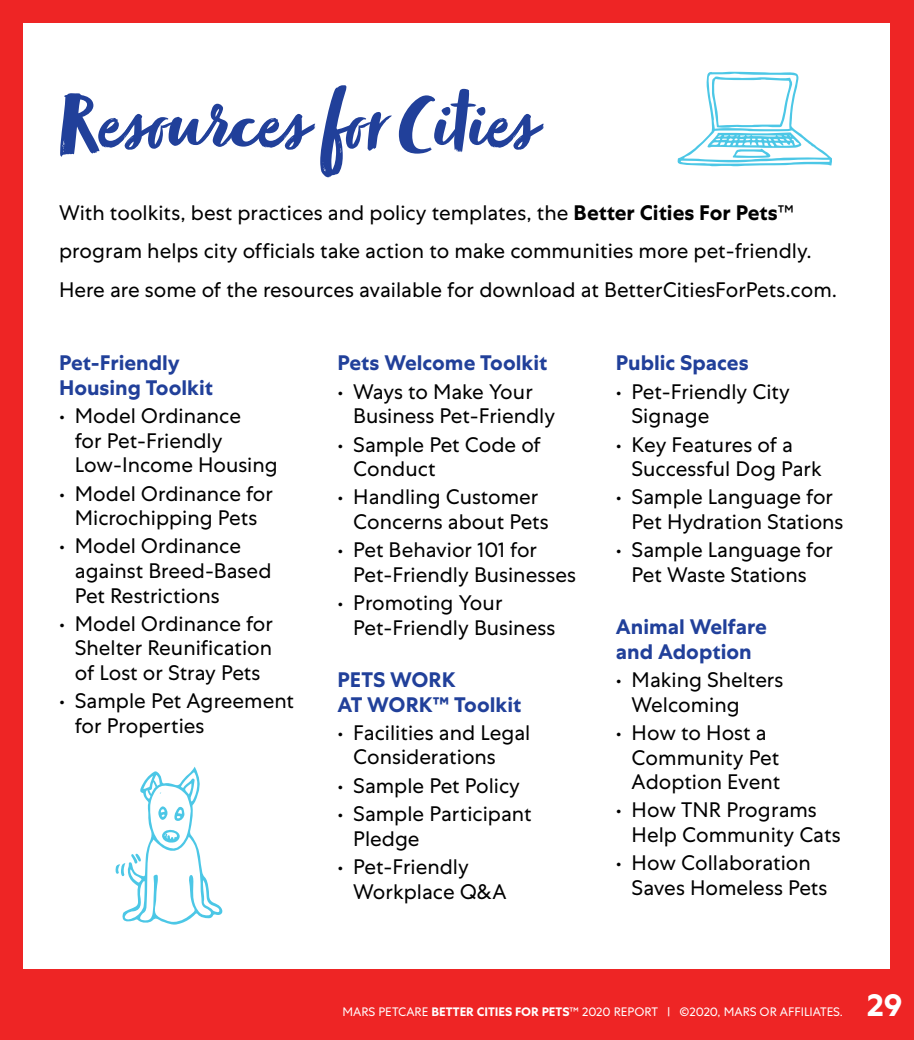
<style>
.page{position:relative;width:914px;height:1040px;background:#ee2525}
.page>*{position:absolute;margin:0;border:0;box-sizing:border-box;transform-origin:0 0}
.t1{font:87.5px "Zooja";color:#21409a}
.t2{font:700 31.5px "Mars Centra";color:#fff}
.t3{font:21px/24.5px "Mars Centra";color:#000}
.t4{font:700 21px/24.5px "Mars Centra";color:#21409a}
.t5{font:12.25px "Mars Centra";color:#fff}
.s1{font-weight:700}
</style>
<div class="page">
<div style="left:24px;top:24px;width:866px;height:945px;background:#fff"></div>
<svg style="left:115px;top:766px;width:108px;height:158px"></svg>
<svg style="left:677px;top:72px;width:155px;height:94px"></svg>
<h1 class="t1" style="left:59px;top:78px;width:473px">Resources for Cities</h1>
<p class="t3" style="left:59px;top:193px;width:779px;line-height:38.5px">With toolkits, best practices and policy templates, the <span class="s1">Better Cities For Pets</span>™ program helps city officials take action to make communities more pet-friendly.<br>Here are some of the resources available for download at BetterCitiesForPets.com.</p>
<p class="t4" style="left:59px;top:351px;width:155px">Pet-Friendly<br>Housing Toolkit</p>
<p class="t3" style="left:75px;top:403px;width:204px;text-indent:-16px">• Model Ordinance<br>for Pet-Friendly<br>Low-Income Housing</p>
<p class="t3" style="left:59px;top:481px;width:215px;text-align:center">• Model Ordinance for<br>Microchipping Pets</p>
<p class="t3" style="left:75px;top:534px;width:198px;text-indent:-16px">• Model Ordinance against Breed-Based<br>Pet Restrictions</p>
<p class="t3" style="left:75px;top:611px;width:200px;text-align:justify;text-indent:-16px">• Model Ordinance for Shelter Reunification of Lost or Stray Pets</p>
<p class="t3" style="left:75px;top:689px;width:221px;text-indent:-16px">• Sample Pet Agreement for Properties</p>
<p class="t4" style="left:337px;top:351px;width:211px">Pets Welcome Toolkit</p>
<p class="t3" style="left:353px;top:379px;width:203px;text-indent:-16px">• Ways to Make Your<br>Business Pet-Friendly</p>
<p class="t3" style="left:353px;top:432px;width:189px;text-indent:-16px">• Sample Pet Code of<br>Conduct</p>
<p class="t3" style="left:353px;top:485px;width:197px;text-indent:-16px">• Handling Customer<br>Concerns about Pets</p>
<p class="t3" style="left:353px;top:538px;width:224px;text-indent:-16px">• Pet Behavior 101 for<br>Pet-Friendly Businesses</p>
<p class="t3" style="left:353px;top:591px;width:203px;text-indent:-16px">• Promoting Your<br>Pet-Friendly Business</p>
<p class="t4" style="left:337px;top:667px;width:185px">PETS WORK<br>AT WORK™ Toolkit</p>
<p class="t3" style="left:353px;top:720px;width:179px;text-indent:-16px">• Facilities and Legal<br>Considerations</p>
<p class="t3" style="left:337px;top:773px;width:184px">• Sample Pet Policy</p>
<p class="t3" style="left:353px;top:801px;width:180px;text-indent:-16px">• Sample Participant<br>Pledge</p>
<p class="t3" style="left:353px;top:854px;width:155px;text-indent:-16px">• Pet-Friendly<br>Workplace Q&amp;A</p>
<p class="t4" style="left:616px;top:351px;width:134px">Public Spaces</p>
<p class="t3" style="left:631px;top:379px;width:160px;text-indent:-16px">• Pet-Friendly City<br>Signage</p>
<p class="t3" style="left:631px;top:432px;width:192px;text-indent:-16px">• Key Features of a<br>Successful Dog Park</p>
<p class="t3" style="left:631px;top:485px;width:213px;text-indent:-16px">• Sample Language for<br>Pet Hydration Stations</p>
<p class="t3" style="left:616px;top:538px;width:219px;text-align:center">• Sample Language for<br>Pet Waste Stations</p>
<p class="t4" style="left:616px;top:615px;width:152px">Animal Welfare and Adoption</p>
<p class="t3" style="left:631px;top:667px;width:153px;text-indent:-16px">• Making Shelters<br>Welcoming</p>
<p class="t3" style="left:631px;top:720px;width:150px;text-indent:-16px">• How to Host a<br>Community Pet<br>Adoption Event</p>
<p class="t3" style="left:631px;top:798px;width:210px;text-indent:-16px">• How TNR Programs<br>Help Community Cats</p>
<p class="t3" style="left:631px;top:850px;width:197px;text-indent:-16px">• How Collaboration<br>Saves Homeless Pets</p>
<p class="t5" style="left:342px;top:1005px;width:502px">MARS PETCARE <span class="s1">BETTER CITIES FOR PETS</span>™ 2020 REPORT | ©2020, MARS OR AFFILIATES.</p>
<h2 class="t2" style="left:866px;top:986px;width:37px">29</h2>
</div>
